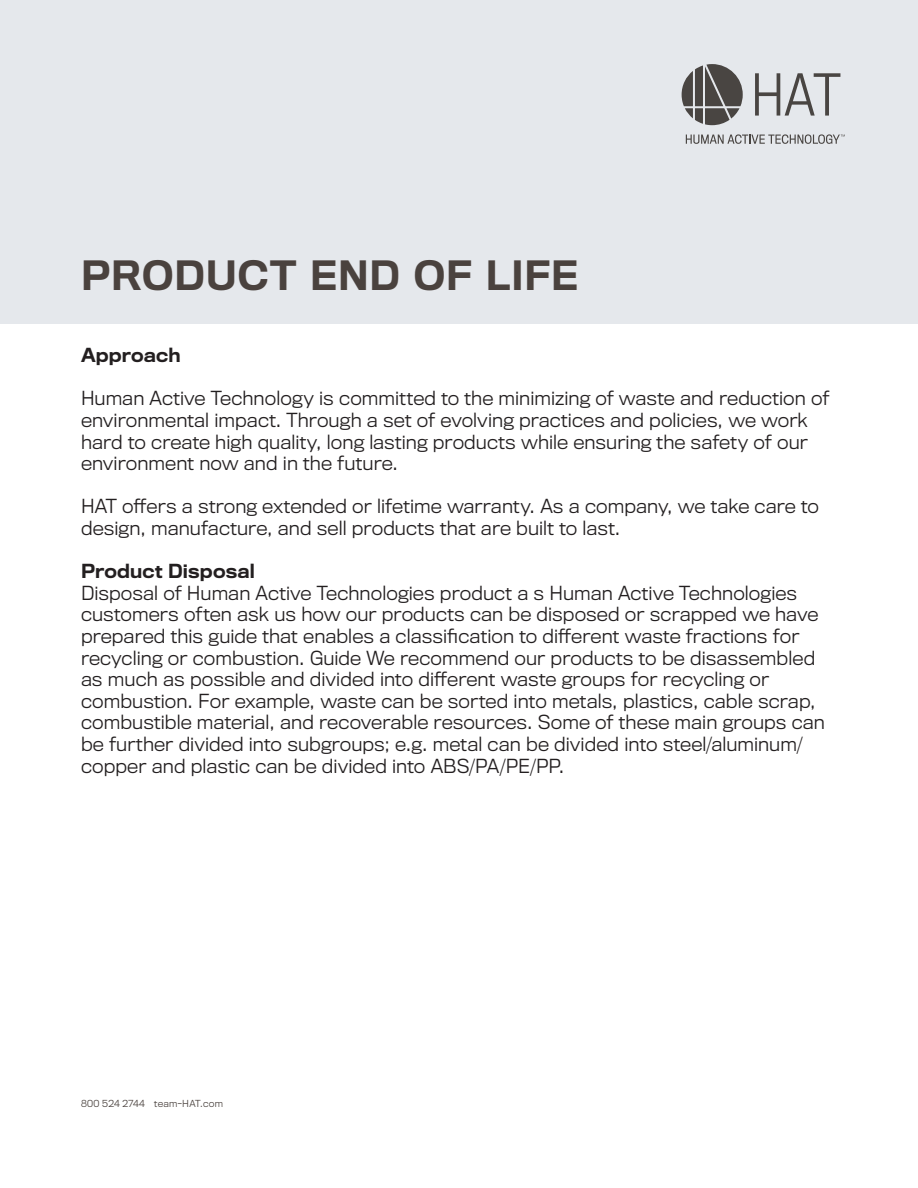
<style>
.page{position:relative;width:918px;height:1188px;background:#fff}
.page>*{position:absolute;margin:0;border:0;box-sizing:border-box;transform-origin:0 0}
.Product_Name{font:500 37.5px "Titling Gothic FB";letter-spacing:.025em;color:#4a423e}
.t1{font:300 18px/21.6px "Titling Gothic FB";letter-spacing:.005em;color:#231f20}
.t2{font:500 18px "Titling Gothic FB";letter-spacing:.01em;color:#231f20}
.Contact_Info{font:300 9px "Titling Gothic FB";letter-spacing:.03em;color:#4a423e}
</style>
<div class="page">
<div style="left:0;top:0;width:918px;height:324px;background:#e5e8ec"></div>
<svg style="left:755px;top:73px;width:85px;height:43px"></svg>
<svg style="left:682px;top:64px;width:61px;height:61px"></svg>
<svg style="left:686px;top:134px;width:159px;height:10px"></svg>
<p class="Product_Name" style="left:81px;top:253px;width:499px">PRODUCT END OF LIFE</p>
<p class="t2" style="left:81px;top:344px;width:101px">Approach</p>
<p class="t1" style="left:81px;top:388px;width:750px">Human Active Technology is committed to the minimizing of waste and reduction of environmental impact. Through a set of evolving practices and policies, we work hard to create high quality, long lasting products while ensuring the safety of our environment now and in the future.</p>
<p class="t1" style="left:81px;top:496px;width:739px">HAT offers a strong extended or lifetime warranty. As a company, we take care to design, manufacture, and sell products that are built to last.</p>
<p class="t2" style="left:81px;top:560px;width:175px">Product Disposal</p>
<p class="t1" style="left:81px;top:582px;width:746px">Disposal of Human Active Technologies product a s Human Active Technologies customers often ask us how our products can be disposed or scrapped we have prepared this guide that enables a classification to different waste fractions for recycling or combustion. Guide We recommend our products to be disassembled as much as possible and divided into different waste groups for recycling or combustion. For example, waste can be sorted into metals, plastics, cable scrap, combustible material, and recoverable resources. Some of these main groups can be further divided into subgroups; e.g. metal can be divided into steel/aluminum/ copper and plastic can be divided into ABS/PA/PE/PP.</p>
<p class="Contact_Info" style="left:81px;top:1098px;width:144px">800 524 2744 team-HAT.com</p>
</div>
